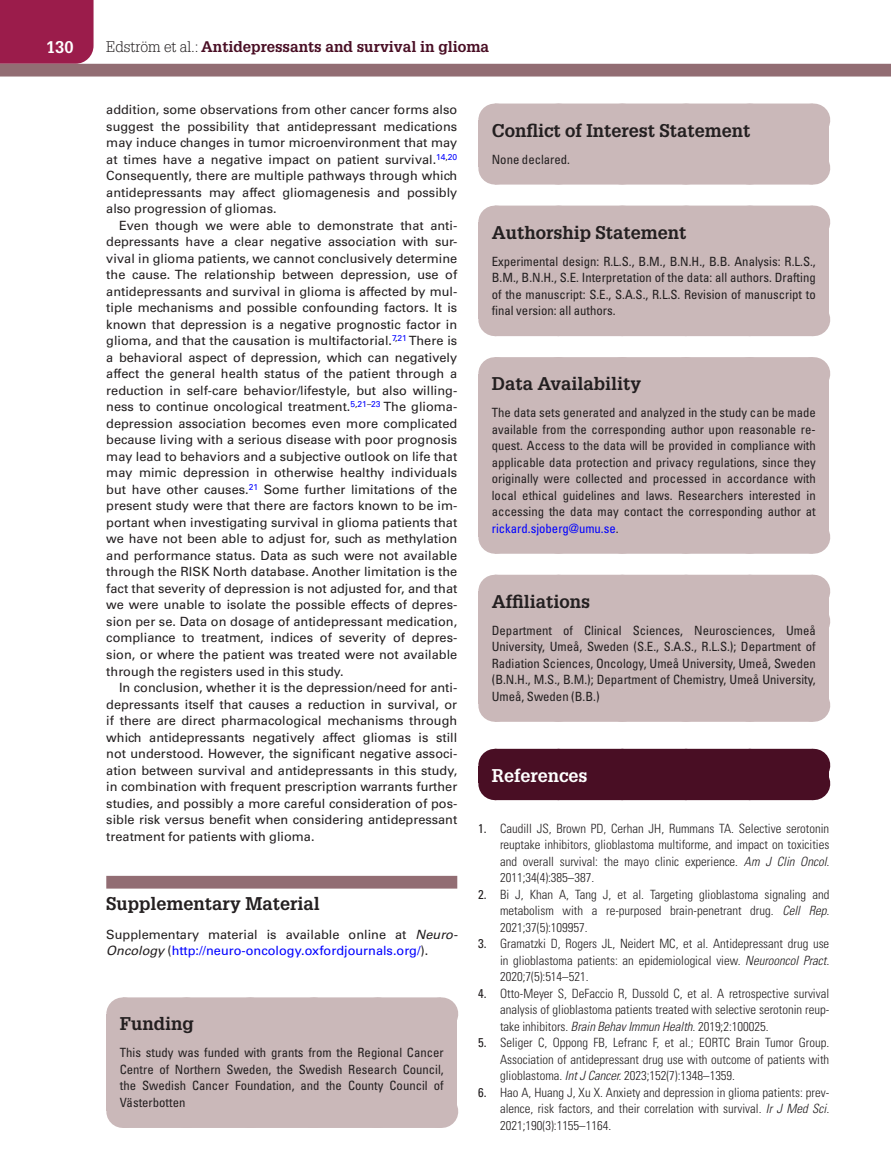
<style>
.page{position:relative;width:891px;height:1175px;background:#fff}
.page>*{position:absolute;margin:0;border:0;box-sizing:border-box;transform-origin:0 0}
.t1{font:700 18px "Glypha LT Std";color:#231f20}
.t2{font:700 18px "Glypha LT Std";color:#fff}
.t3{font:700 16.5px "Glypha LT Std";color:#fff}
.t4{font:700 15px "Glypha LT Std";color:#490e24}
.t5{font:12.75px/16.5px "Univers LT Std";color:#231f20;text-align:justify}
.t6{font:condensed 12.75px/16.5px "Univers LT Std";color:#231f20;text-align:justify}
.t7{font:300 condensed 12.75px/16.5px "Univers LT Std";color:#231f20;text-align:justify}
.s1{font-weight:300;color:#231f20}
.s2{font-style:italic}
.s3{color:#00f}
.s4{font-weight:400}
</style>
<div class="page">
<div style="left:0;top:0;width:94px;height:64px;background:#9b1c4b"></div>
<div style="left:0;top:64px;width:891px;height:12px;background:#926d73"></div>
<div style="left:106px;top:875px;width:351px;height:13px;background:#926d73"></div>
<div style="left:106px;top:1014px;width:351px;height:33px;background:#cab8b9"></div>
<div style="left:123px;top:997px;width:318px;height:33px;background:#cab8b9"></div>
<svg style="left:186px;top:997px;width:223px;height:1px"></svg>
<hr style="left:441px;top:997px;width:1px;height:33px;background:#cab8b9">
<div style="left:106px;top:1045px;width:351px;height:65px;background:#cab8b9"></div>
<div style="left:123px;top:1094px;width:318px;height:33px;background:#cab8b9"></div>
<hr style="left:441px;top:1094px;width:1px;height:33px;background:#cab8b9">
<div style="left:478px;top:121px;width:351px;height:33px;background:#cab8b9"></div>
<div style="left:495px;top:104px;width:318px;height:32px;background:#cab8b9"></div>
<hr style="left:813px;top:104px;width:1px;height:32px;background:#cab8b9">
<div style="left:478px;top:151px;width:351px;height:16px;background:#cab8b9"></div>
<div style="left:495px;top:152px;width:318px;height:32px;background:#cab8b9"></div>
<hr style="left:813px;top:152px;width:1px;height:32px;background:#cab8b9">
<div style="left:478px;top:223px;width:351px;height:33px;background:#cab8b9"></div>
<div style="left:495px;top:206px;width:318px;height:32px;background:#cab8b9"></div>
<hr style="left:813px;top:206px;width:1px;height:32px;background:#cab8b9">
<div style="left:478px;top:253px;width:351px;height:66px;background:#cab8b9"></div>
<div style="left:495px;top:303px;width:318px;height:33px;background:#cab8b9"></div>
<hr style="left:813px;top:303px;width:1px;height:33px;background:#cab8b9">
<div style="left:478px;top:374px;width:351px;height:33px;background:#cab8b9"></div>
<div style="left:495px;top:357px;width:318px;height:33px;background:#cab8b9"></div>
<hr style="left:813px;top:357px;width:1px;height:33px;background:#cab8b9">
<div style="left:478px;top:405px;width:351px;height:131px;background:#cab8b9"></div>
<div style="left:495px;top:520px;width:318px;height:34px;background:#cab8b9"></div>
<svg style="left:561px;top:553px;width:220px;height:1px"></svg>
<hr style="left:813px;top:520px;width:1px;height:34px;background:#cab8b9">
<div style="left:478px;top:592px;width:351px;height:33px;background:#cab8b9"></div>
<div style="left:495px;top:574px;width:318px;height:34px;background:#cab8b9"></div>
<hr style="left:813px;top:574px;width:1px;height:34px;background:#cab8b9">
<div style="left:478px;top:622px;width:351px;height:82px;background:#cab8b9"></div>
<svg style="left:558px;top:574px;width:223px;height:1px"></svg>
<div style="left:495px;top:688px;width:318px;height:34px;background:#cab8b9"></div>
<svg style="left:563px;top:721px;width:218px;height:1px"></svg>
<hr style="left:813px;top:688px;width:1px;height:34px;background:#cab8b9">
<div style="left:478px;top:766px;width:351px;height:16px;background:#490e24"></div>
<div style="left:495px;top:748px;width:318px;height:34px;background:#490e24"></div>
<hr style="left:813px;top:748px;width:1px;height:34px;background:#490e24">
<div style="left:495px;top:767px;width:318px;height:33px;background:#490e24"></div>
<svg style="left:558px;top:748px;width:223px;height:1px"></svg>
<hr style="left:813px;top:767px;width:1px;height:33px;background:#490e24">
<p class="t3" style="left:46px;top:37px;width:29px">130</p>
<p class="t4" style="left:106px;top:37px;width:384px"><span class="s1">Edström et al.:</span> Antidepressants and survival in glioma</p>
<p class="t5" style="left:106px;top:102px;width:353px">addition, some observations from other cancer forms also suggest the possibility that antidepressant medications may induce changes in tumor microenvironment that may at times have a negative impact on patient survival.<sup>14</sup><sup>,</sup><sup>20<br></sup>Consequently, there are multiple pathways through which antidepressants may affect gliomagenesis and possibly also progression of gliomas.</p>
<p class="t5" style="left:106px;top:217px;width:353px;text-indent:13px">Even though we were able to demonstrate that anti&shy;depressants have a clear negative association with sur&shy;vival in glioma patients, we cannot conclusively determine the cause. The relationship between depression, use of antidepressants and survival in glioma is affected by mul&shy;tiple mechanisms and possible confounding factors. It is known that depression is a negative prognostic factor in glioma, and that the causation is multifactorial.<sup>7</sup><sup>,</sup><sup>21</sup> There is a behavioral aspect of depression, which can negatively affect the general health status of the patient through a reduction in self-care behavior/lifestyle, but also willing&shy;ness to continue oncological treatment.<sup>5</sup><sup>,</sup><sup>21</sup><sup>–</sup><sup>23</sup> The glioma&shy;depression association becomes even more complicated because living with a serious disease with poor prognosis may lead to behaviors and a subjective outlook on life that may mimic depression in otherwise healthy individuals but have other causes.<sup>21</sup> Some further limitations of the present study were that there are factors known to be im&shy;portant when investigating survival in glioma patients that we have not been able to adjust for, such as methylation and performance status. Data as such were not available through the RISK North database. Another limitation is the fact that severity of depression is not adjusted for, and that we were unable to isolate the possible effects of depres&shy;sion per se. Data on dosage of antidepressant medication, compliance to treatment, indices of severity of depres&shy;sion, or where the patient was treated were not available through the registers used in this study.</p>
<p class="t5" style="left:106px;top:679px;width:353px;text-indent:13px">In conclusion, whether it is the depression/need for anti&shy;depressants itself that causes a reduction in survival, or if there are direct pharmacological mechanisms through which antidepressants negatively affect gliomas is still not understood. However, the significant negative associ&shy;ation between survival and antidepressants in this study, in combination with frequent prescription warrants further studies, and possibly a more careful consideration of pos&shy;sible risk versus benefit when considering antidepressant treatment for patients with glioma.</p>
<h1 class="t1" style="left:106px;top:892px;width:215px">Supplementary Material</h1>
<p class="t5" style="left:106px;top:926px;width:353px">Supplementary material is available online at <span class="s2">Neuro-<br>Oncology</span> (<span class="s3">http://neuro-oncology.oxfordjournals.org/</span>).</p>
<h1 class="t1" style="left:120px;top:1012px;width:76px">Funding</h1>
<p class="t6" style="left:120px;top:1044px;width:326px">This study was funded with grants from the Regional Cancer Centre of Northern Sweden, the Swedish Research Council, the Swedish Cancer Foundation, and the County Council of Västerbotten</p>
<h1 class="t1" style="left:492px;top:119px;width:260px">Conflict of Interest Statement</h1>
<p class="t6" style="left:492px;top:151px;width:80px">None declared.</p>
<h1 class="t1" style="left:492px;top:221px;width:196px">Authorship Statement</h1>
<p class="t6" style="left:492px;top:253px;width:326px">Experimental design: R.L.S., B.M., B.N.H., B.B. Analysis: R.L.S., B.M., B.N.H., S.E. Interpretation of the data: all authors. Drafting of the manuscript: S.E., S.A.S., R.L.S. Revision of manuscript to final version: all authors.</p>
<h1 class="t1" style="left:492px;top:372px;width:151px">Data Availability</h1>
<p class="t6" style="left:492px;top:404px;width:326px">The data sets generated and analyzed in the study can be made available from the corresponding author upon reasonable re&shy;quest. Access to the data will be provided in compliance with applicable data protection and privacy regulations, since they originally were collected and processed in accordance with local ethical guidelines and laws. Researchers interested in accessing the data may contact the corresponding author at <span class="s3">rickard.sjoberg@umu.se</span>.</p>
<h1 class="t1" style="left:492px;top:590px;width:100px">Affiliations</h1>
<p class="t6" style="left:492px;top:622px;width:326px">Department of Clinical Sciences, Neurosciences, Umeå University, Umeå, Sweden (S.E., S.A.S., R.L.S.); Department of Radiation Sciences, Oncology, Umeå University, Umeå, Sweden (B.N.H., M.S., B.M.); Department of Chemistry, Umeå University, Umeå, Sweden (B.B.)</p>
<h1 class="t2" style="left:492px;top:764px;width:97px">References</h1>
<p class="t7" style="left:500px;top:820px;width:331px;text-indent:-22px"><span class="s4">1.</span> Caudill JS, Brown PD, Cerhan JH, Rummans TA. Selective serotonin reuptake inhibitors, glioblastoma multiforme, and impact on toxicities and overall survival: the mayo clinic experience. <span class="s2">Am J Clin Oncol.<br></span>2011;34(4):385–387.</p>
<p class="t7" style="left:500px;top:886px;width:331px;text-indent:-22px"><span class="s4">2.</span> Bi J, Khan A, Tang J, et al. Targeting glioblastoma signaling and metabolism with a re-purposed brain-penetrant drug. <span class="s2">Cell Rep.<br></span>2021;37(5):109957.</p>
<p class="t7" style="left:500px;top:935px;width:331px;text-indent:-22px"><span class="s4">3.</span> Gramatzki D, Rogers JL, Neidert MC, et al. Antidepressant drug use in glioblastoma patients: an epidemiological view. <span class="s2">Neurooncol Pract.<br></span>2020;7(5):514–521.</p>
<p class="t7" style="left:500px;top:985px;width:331px;text-indent:-22px"><span class="s4">4.</span> Otto-Meyer S, DeFaccio R, Dussold C, et al. A retrospective survival analysis of glioblastoma patients treated with selective serotonin reup&shy;take inhibitors. <span class="s2">Brain Behav Immun Health.</span> 2019;2:100025.</p>
<p class="t7" style="left:500px;top:1034px;width:331px;text-indent:-22px"><span class="s4">5.</span> Seliger C, Oppong FB, Lefranc F, et al.; EORTC Brain Tumor Group.<br>Association of antidepressant drug use with outcome of patients with glioblastoma. <span class="s2">Int J Cancer.</span> 2023;152(7):1348–1359.</p>
<p class="t7" style="left:500px;top:1084px;width:331px;text-indent:-22px"><span class="s4">6.</span> Hao A, Huang J, Xu X. Anxiety and depression in glioma patients: prev&shy;alence, risk factors, and their correlation with survival. <span class="s2">Ir J Med Sci.<br></span>2021;190(3):1155–1164.</p>
</div>
